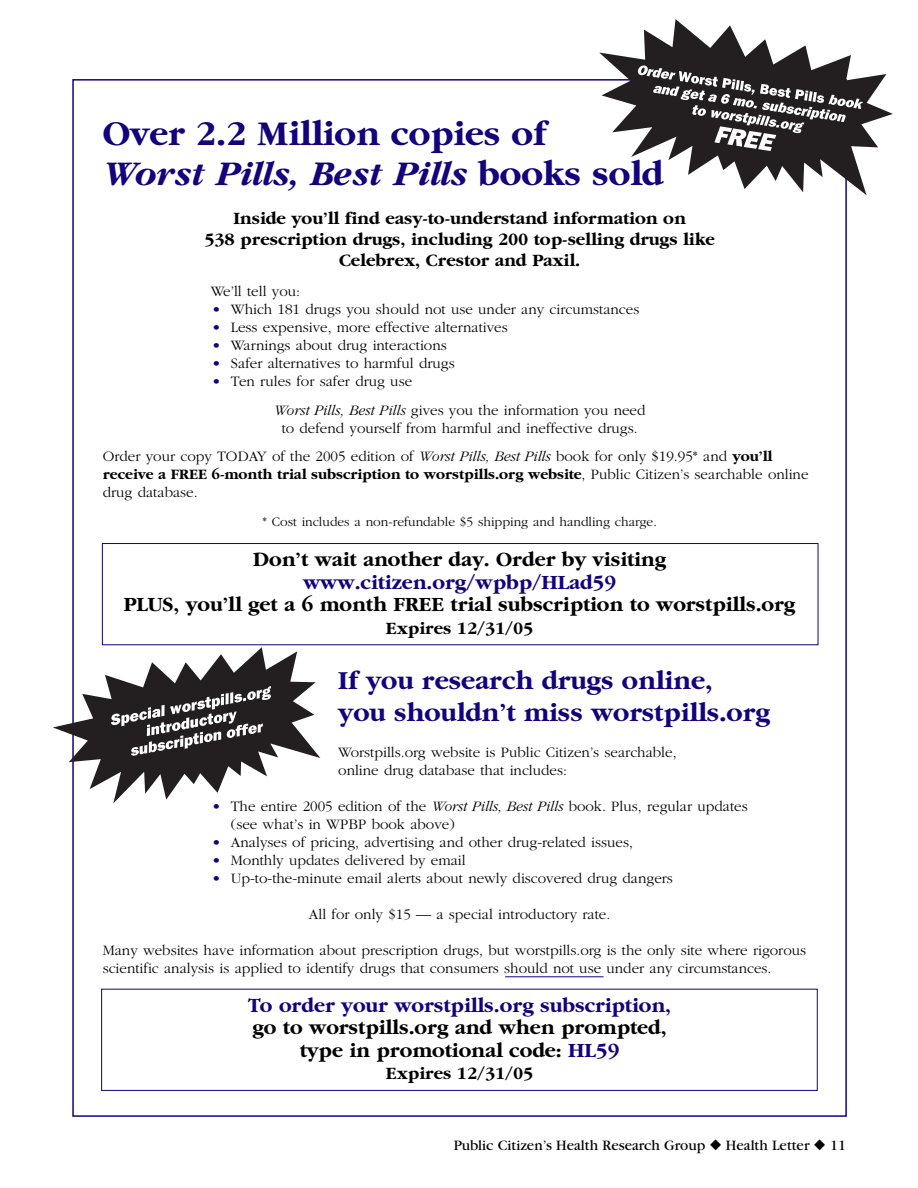
<style>
.page{position:relative;width:918px;height:1188px;background:#fff}
.page>*{position:absolute;margin:0;border:0;box-sizing:border-box;transform-origin:0 0}
.t1{font:700 36px/40.5px "Garamond";color:#13027c}
.t2{font:700 27px/31.5px "Garamond";color:#13027c}
.t3{font:700 21px/22.5px "Garamond";color:#000;text-align:center}
.t4{font:700 21px "Garamond";color:#13027c}
.t5{font:700 18px/21px "Garamond";color:#000;text-align:center}
.t6{font:300 15px/18px "Garamond";color:#000}
.t7{font:700 15px/18px "Garamond";color:#000}
.t8{font:15px "Garamond";color:#000}
.t9{font:300 13.5px "Garamond";color:#000}
.s1{font-style:italic}
.s2{color:#13027c}
.s3{font-weight:700}
.s4{font-weight:300}
</style>
<div class="page">
<svg style="left:599px;top:19px;width:294px;height:176px"></svg>
<svg style="left:637px;top:65px;width:226px;height:86px"></svg>
<svg style="left:53px;top:647px;width:267px;height:156px"></svg>
<div style="left:102px;top:543px;width:716px;height:102px;border:1px solid #13027c"></div>
<div style="left:101px;top:989px;width:717px;height:102px;border:1px solid #13027c"></div>
<hr style="left:505px;top:976px;width:99px;height:1px;background:#13027c">
<h1 class="t1" style="left:103px;top:112px;width:562px">Over 2.2 Million copies of<br><span class="s1">Worst Pills, Best Pills</span> books sold</h1>
<p class="t5" style="left:204px;top:208px;width:512px">Inside you’ll find easy-to-understand information on<br>538 prescription drugs, including 200 top-selling drugs like<br>Celebrex, Crestor and Paxil.</p>
<p class="t6" style="left:211px;top:282px;width:91px">We’ll tell you:</p>
<p class="t6" style="left:212px;top:300px;width:429px"><span class="s2">•</span> Which 181 drugs you should not use under any circumstances</p>
<p class="t6" style="left:212px;top:318px;width:298px"><span class="s2">•</span> Less expensive, more effective alternatives</p>
<p class="t6" style="left:212px;top:336px;width:237px"><span class="s2">•</span> Warnings about drug interactions</p>
<p class="t6" style="left:212px;top:354px;width:244px"><span class="s2">•</span> Safer alternatives to harmful drugs</p>
<p class="t6" style="left:274px;top:367px;width:373px;line-height:28.5px;text-indent:-62px"><span class="s2">•</span> Ten rules for safer drug use<br><span class="s1">Worst Pills, Best Pills</span> gives you the information you need</p>
<p class="t6" style="left:103px;top:414px;width:671px;line-height:28.5px;text-indent:179px">to defend yourself from harmful and ineffective drugs.<br>Order your copy TODAY of the 2005 edition of <span class="s1">Worst Pills, Best Pills</span> book for only $19.95* and <span class="s3">you’ll</span></p>
<p class="t7" style="left:103px;top:465px;width:707px">receive a FREE 6-month trial subscription to worstpills.org website<span class="s4">, Public Citizen’s searchable online drug database.</span></p>
<p class="t9" style="left:262px;top:513px;width:396px">* Cost includes a non-refundable $5 shipping and handling charge.</p>
<h3 class="t3" style="left:253px;top:548px;width:414px">Don’t wait another day. Order by visiting</h3>
<h3 class="t4" style="left:303px;top:569px;width:315px">www.citizen.org/wpbp/HLad59</h3>
<h3 class="t3" style="left:124px;top:593px;width:673px">PLUS, you’ll get a 6 month FREE trial subscription to worstpills.org</h3>
<p class="t5" style="left:386px;top:617px;width:149px">Expires 12/31/05</p>
<h2 class="t2" style="left:338px;top:664px;width:433px">If you research drugs online,<br>you shouldn’t miss worstpills.org</h2>
<p class="t6" style="left:338px;top:743px;width:340px">Worstpills.org website is Public Citizen’s searchable, online drug database that includes:</p>
<p class="t6" style="left:231px;top:797px;width:518px;text-indent:-19px"><span class="s2">•</span> The entire 2005 edition of the <span class="s1">Worst Pills, Best Pills</span> book. Plus, regular updates (see what’s in WPBP book above)</p>
<p class="t6" style="left:212px;top:833px;width:423px"><span class="s2">•</span> Analyses of pricing, advertising and other drug-related issues,</p>
<p class="t6" style="left:212px;top:851px;width:255px"><span class="s2">•</span> Monthly updates delivered by email</p>
<p class="t6" style="left:212px;top:869px;width:463px"><span class="s2">•</span> Up-to-the-minute email alerts about newly discovered drug dangers</p>
<p class="t6" style="left:309px;top:905px;width:303px">All for only $15 — a special introductory rate.</p>
<p class="t6" style="left:103px;top:941px;width:705px">Many websites have information about prescription drugs, but worstpills.org is the only site where rigorous scientific analysis is applied to identify drugs that consumers should not use under any circumstances.</p>
<h3 class="t4" style="left:248px;top:992px;width:425px">To order your worstpills.org subscription,</h3>
<h3 class="t3" style="left:253px;top:1016px;width:416px">go to worstpills.org and when prompted, type in promotional code: <span class="s2">HL59</span></h3>
<p class="t5" style="left:386px;top:1063px;width:149px">Expires 12/31/05</p>
<p class="t8" style="left:454px;top:1140px;width:394px">Public Citizen’s Health Research Group ◆ Health Letter ◆ 11</p>
</div>
